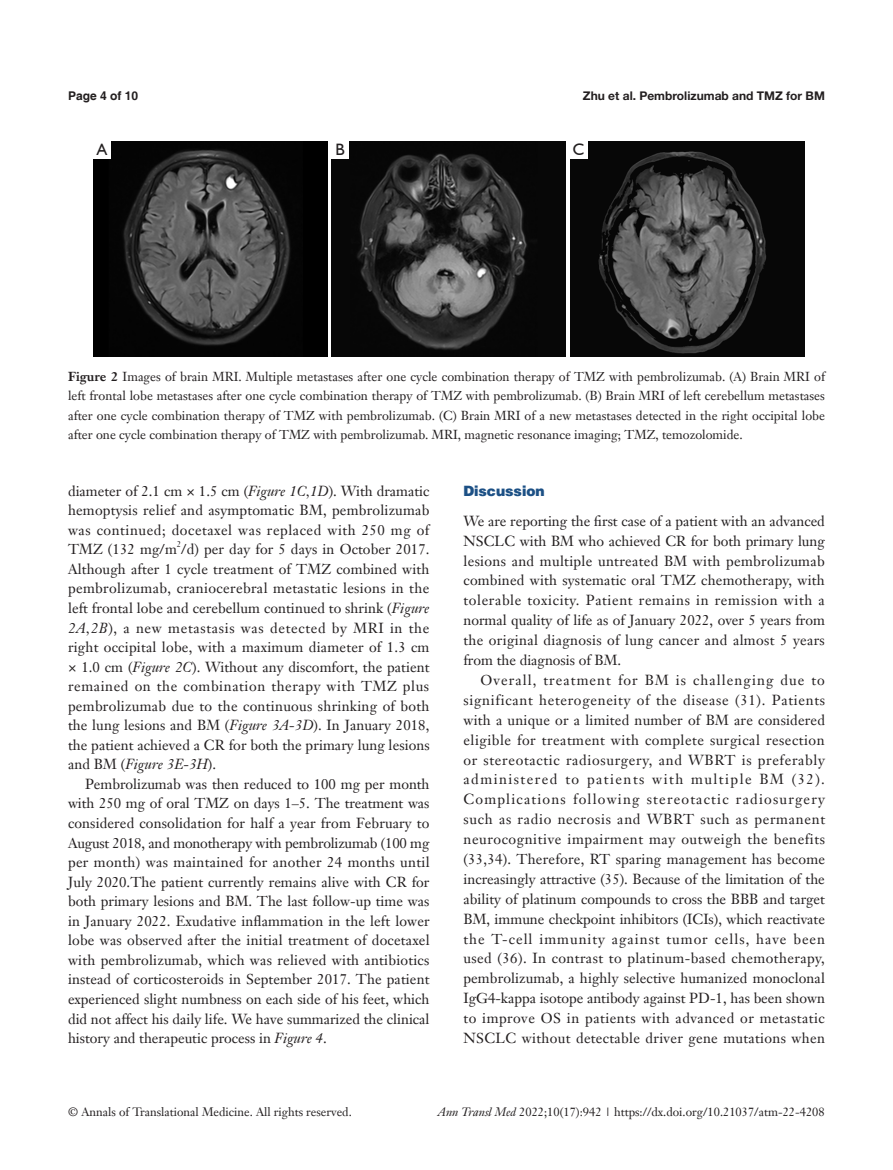
<style>
.page{position:relative;width:893px;height:1170px;background:#fff}
.page>*{position:absolute;margin:0;border:0;box-sizing:border-box;transform-origin:0 0}
.t1{font:16.5px "Humanist 521 BT";color:#231f20}
.Bzhengwen{font:14.25px/19.5px "Janson Text LT";letter-spacing:.01em;color:#231f20;text-align:justify}
._1ji-zhengti{font:900 14.25px "Helvetica";color:#1c5085}
.t2{font:12.75px/19.5px "Janson Text LT";color:#231f20;text-align:justify}
.t3{font:12px "Janson Text LT";color:#231f20}
.t4{font:700 12px "Helvetica Neue LT Pro";color:#231f20}
.t5{font:700 12px "Helvetica";color:#231f20}
.Bzhengwen-2{font:8.25px "Janson Text LT";color:#231f20}
.s1{font-weight:700}
.s2{font-family:"Helvetica Neue LT Pro"}
.s3{font-style:italic}
</style>
<div class="page">
<img style="left:94px;top:141px;width:234px;height:216px">
<img style="left:332px;top:141px;width:234px;height:216px">
<img style="left:570px;top:141px;width:234px;height:216px">
<div style="left:94px;top:141px;width:17px;height:17px;background:#fff"></div>
<div style="left:332px;top:141px;width:17px;height:17px;background:#fff"></div>
<div style="left:570px;top:141px;width:17px;height:17px;background:#fff"></div>
<p class="t5" style="left:68px;top:88px;width:72px">Page 4 of 10</p>
<p class="t4" style="left:583px;top:88px;width:243px">Zhu et al. Pembrolizumab and TMZ for BM</p>
<p class="t1" style="left:97px;top:140px;width:12px">A</p>
<p class="t1" style="left:336px;top:140px;width:11px">B</p>
<p class="t1" style="left:573px;top:140px;width:13px">C</p>
<p class="t2" style="left:68px;top:366px;width:758px"><span class="s1">Figure 2</span> Images of brain MRI. Multiple metastases after one cycle combination therapy of TMZ with pembrolizumab. (A) Brain MRI of left frontal lobe metastases after one cycle combination therapy of TMZ with pembrolizumab. (B) Brain MRI of left cerebellum metastases after one cycle combination therapy of TMZ with pembrolizumab. (C) Brain MRI of a new metastases detected in the right occipital lobe after one cycle combination therapy of TMZ with pembrolizumab. MRI, magnetic resonance imaging; TMZ, temozolomide.</p>
<p class="Bzhengwen" style="left:68px;top:481px;width:363px">diameter of 2.1 cm <span class="s2">×</span> 1.5 cm (<span class="s3">Figure 1C,1D</span>). With dramatic hemoptysis relief and asymptomatic BM, pembrolizumab was continued; docetaxel was replaced with 250 mg of TMZ (132 mg/m /d) per day for 5 days in October 2017.</p>
<p class="Bzhengwen-2" style="left:177px;top:539px;width:6px">2</p>
<p class="Bzhengwen" style="left:68px;top:559px;width:363px">Although after 1 cycle treatment of TMZ combined with pembrolizumab, craniocerebral metastatic lesions in the left frontal lobe and cerebellum continued to shrink (<span class="s3">Figure 2A,2B</span>), a new metastasis was detected by MRI in the right occipital lobe, with a maximum diameter of 1.3 cm <span class="s2">×</span> 1.0 cm (<span class="s3">Figure 2C</span>). Without any discomfort, the patient remained on the combination therapy with TMZ plus pembrolizumab due to the continuous shrinking of both the lung lesions and BM (<span class="s3">Figure 3A-3D</span>). In January 2018, the patient achieved a CR for both the primary lung lesions and BM (<span class="s3">Figure 3E-3H</span>).</p>
<p class="Bzhengwen" style="left:68px;top:774px;width:363px;text-indent:17px">Pembrolizumab was then reduced to 100 mg per month with 250 mg of oral TMZ on days 1–5. The treatment was considered consolidation for half a year from February to August 2018, and monotherapy with pembrolizumab (100 mg per month) was maintained for another 24 months until July 2020.The patient currently remains alive with CR for both primary lesions and BM. The last follow-up time was in January 2022. Exudative inflammation in the left lower lobe was observed after the initial treatment of docetaxel with pembrolizumab, which was relieved with antibiotics instead of corticosteroids in September 2017. The patient experienced slight numbness on each side of his feet, which did not affect his daily life. We have summarized the clinical history and therapeutic process in <span class="s3">Figure 4</span>.</p>
<p class="_1ji-zhengti" style="left:463px;top:481px;width:83px">Discussion</p>
<p class="Bzhengwen" style="left:463px;top:510px;width:363px;line-height:20px">We are reporting the first case of a patient with an advanced NSCLC with BM who achieved CR for both primary lung lesions and multiple untreated BM with pembrolizumab combined with systematic oral TMZ chemotherapy, with tolerable toxicity. Patient remains in remission with a normal quality of life as of January 2022, over 5 years from the original diagnosis of lung cancer and almost 5 years from the diagnosis of BM.</p>
<p class="Bzhengwen" style="left:463px;top:669px;width:363px;line-height:20px;text-indent:17px">Overall, treatment for BM is challenging due to significant heterogeneity of the disease (31). Patients with a unique or a limited number of BM are considered eligible for treatment with complete surgical resection or stereotactic radiosurgery, and WBRT is preferably administered to patients with multiple BM (32).<br>Complications following stereotactic radiosurgery such as radio necrosis and WBRT such as permanent neurocognitive impairment may outweigh the benefits (33,34). Therefore, RT sparing management has become increasingly attractive (35). Because of the limitation of the ability of platinum compounds to cross the BBB and target BM, immune checkpoint inhibitors (ICIs), which reactivate the T-cell immunity against tumor cells, have been used (36). In contrast to platinum-based chemotherapy, pembrolizumab, a highly selective humanized monoclonal IgG4-kappa isotope antibody against PD-1, has been shown to improve OS in patients with advanced or metastatic NSCLC without detectable driver gene mutations when</p>
<p class="t3" style="left:68px;top:1104px;width:285px">© Annals of Translational Medicine. All rights reserved.</p>
<p class="t3" style="left:438px;top:1104px;width:388px"><span class="s3">Ann Transl Med</span> 2022;10(17):942 | https://dx.doi.org/10.21037/atm-22-4208</p>
</div>
